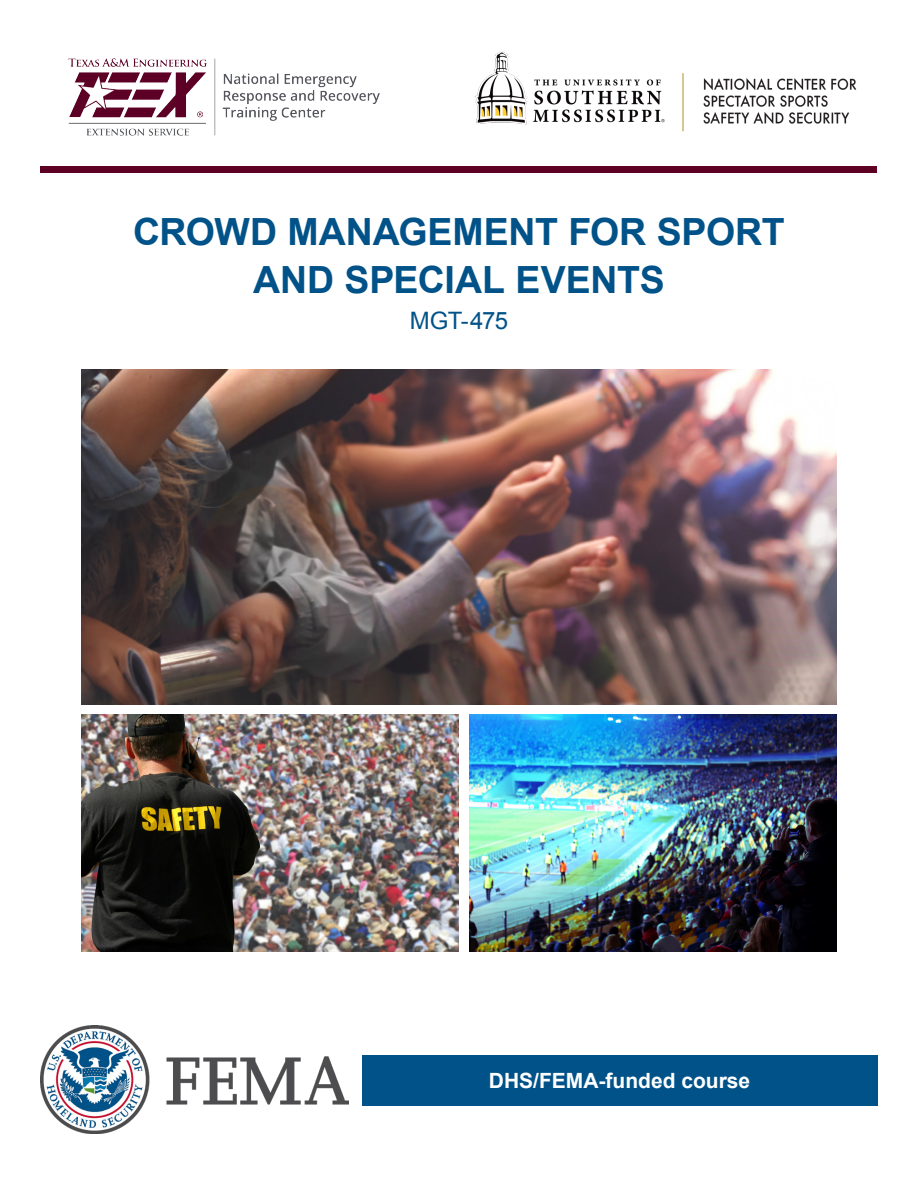
<style>
.page{position:relative;width:918px;height:1188px;background:#fff}
.page>*{position:absolute;margin:0;border:0;box-sizing:border-box;transform-origin:0 0}
.t1{font:700 37.5px "Arial";letter-spacing:-.005em;color:#005288}
.t2{font:24px "Arial";letter-spacing:-.03em;color:#005288}
.t3{font:700 21px "Arial";color:#fff}
</style>
<div class="page">
<div style="left:362px;top:1055px;width:516px;height:51px;background:#005288"></div>
<div style="left:40px;top:166px;width:838px;height:7px;background:#5d0023"></div>
<img style="left:40px;top:1025px;width:308px;height:109px">
<img style="left:68px;top:58px;width:312px;height:78px">
<img style="left:475px;top:51px;width:382px;height:81px">
<img style="left:81px;top:714px;width:378px;height:237px">
<img style="left:470px;top:714px;width:367px;height:237px">
<img style="left:81px;top:369px;width:756px;height:336px">
<p class="t1" style="left:133px;top:208px;width:653px">CROWD MANAGEMENT FOR SPORT</p>
<p class="t1" style="left:253px;top:256px;width:413px">AND SPECIAL EVENTS</p>
<p class="t2" style="left:410px;top:305px;width:100px">MGT-475</p>
<p class="t3" style="left:489px;top:1067px;width:263px">DHS/FEMA-funded course</p>
</div>
